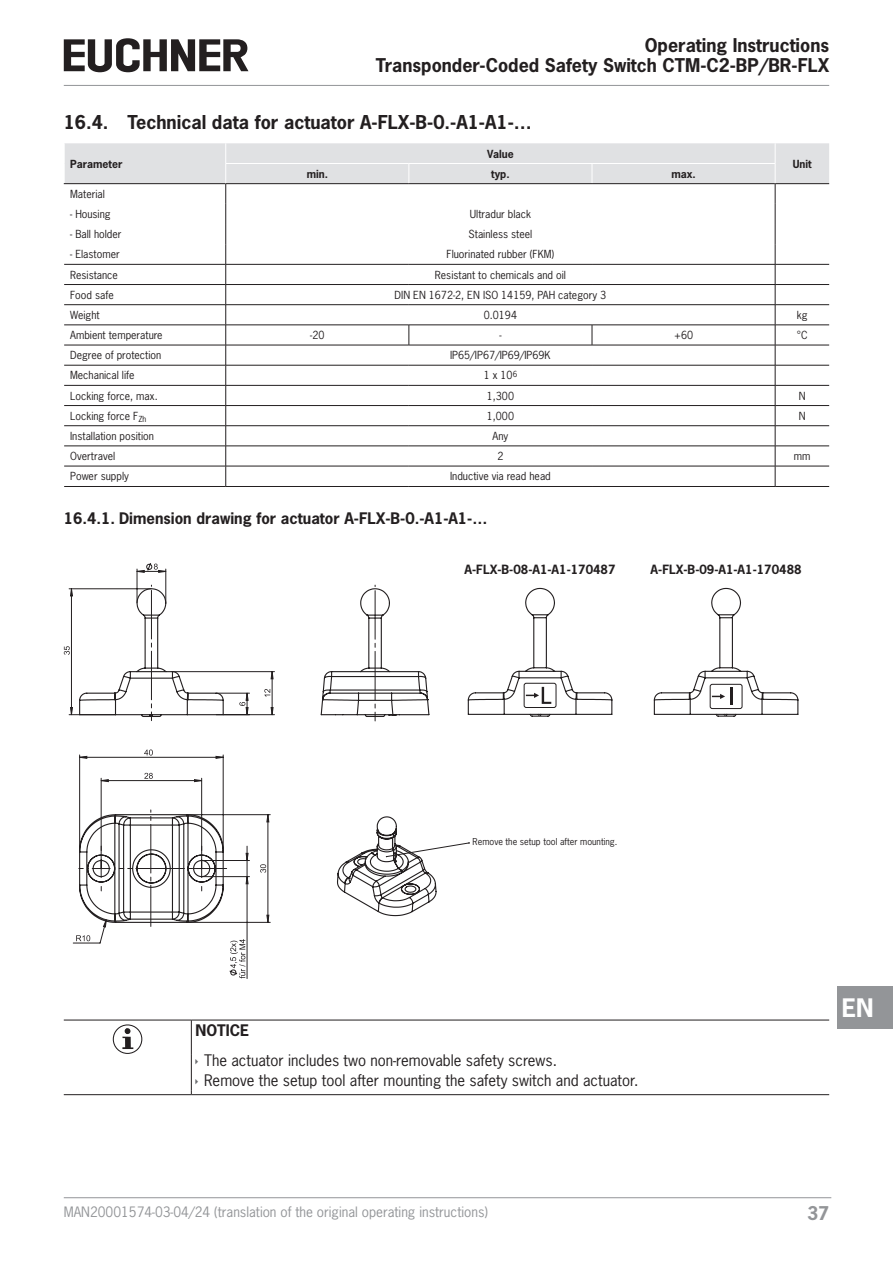
<style>
.page{position:relative;width:893px;height:1263px;background:#fff}
.page>*{position:absolute;margin:0;border:0;box-sizing:border-box;transform-origin:0 0}
.t1{font:700 24px "News Gothic Std";color:#fff}
.t2{font:700 18px "News Gothic Std";color:#231f20}
.t3{font:700 17.85px/20.2px "News Gothic Std";color:#231f20;text-align:right}
.t4{font:700 17.85px "News Gothic Std";color:#939598}
.t5{font:15px "News Gothic Std";color:#231f20}
.signalword{font:700 15px "News Gothic Std";color:#231f20}
.t6{font:13.5px "News Gothic Std";color:#939598}
.fließtext{font:700 12px "News Gothic Std";color:#231f20}
.tablebodycentred{font:10.5px "News Gothic Std";color:#231f20}
.tablebodyleft{font:10.5px "News Gothic Std";color:#231f20}
.tableheadcentered{font:700 10.5px "News Gothic Std";color:#231f20}
.tableheadleft{font:700 10.5px "News Gothic Std";color:#231f20}
.beschriftung_6P{font:9px "News Gothic Std";color:#231f20}
</style>
<div class="page">
<hr style="left:64px;top:85px;width:765px;height:1px;background:#939598">
<hr style="left:64px;top:1197px;width:767px;height:1px;background:#939598">
<svg style="left:64px;top:38px;width:184px;height:34px"></svg>
<div style="left:838px;top:986px;width:55px;height:43px;background:#939598"></div>
<hr style="left:64px;top:486px;width:162px;height:1px;background:#231f20">
<hr style="left:226px;top:486px;width:183px;height:1px;background:#231f20">
<hr style="left:409px;top:486px;width:183px;height:1px;background:#231f20">
<hr style="left:592px;top:486px;width:183px;height:1px;background:#231f20">
<hr style="left:775px;top:486px;width:54px;height:1px;background:#231f20">
<svg style="left:64px;top:143px;width:765px;height:343px"></svg>
<hr style="left:225px;top:163px;width:184px;height:1px;background:#fff">
<hr style="left:409px;top:163px;width:183px;height:1px;background:#fff">
<hr style="left:592px;top:163px;width:183px;height:1px;background:#fff">
<svg style="left:469px;top:588px;width:143px;height:129px"></svg>
<div style="left:524px;top:683px;width:32px;height:25px;border:1px solid #231f20;border-radius:2px"></div>
<svg style="left:654px;top:588px;width:144px;height:129px"></svg>
<div style="left:710px;top:684px;width:32px;height:25px;border:1px solid #231f20;border-radius:2px"></div>
<svg style="left:69px;top:568px;width:400px;height:411px"></svg>
<svg style="left:137px;top:563px;width:29px;height:9px"></svg>
<svg style="left:64px;top:589px;width:8px;height:126px"></svg>
<svg style="left:78px;top:588px;width:359px;height:335px"></svg>
<hr style="left:64px;top:1020px;width:127px;height:1px;background:#231f20">
<hr style="left:191px;top:1020px;width:638px;height:1px;background:#231f20">
<hr style="left:191px;top:1020px;width:1px;height:34px;background:#231f20">
<hr style="left:64px;top:1094px;width:127px;height:1px;background:#231f20">
<hr style="left:191px;top:1094px;width:638px;height:1px;background:#231f20">
<svg style="left:113px;top:1024px;width:29px;height:30px"></svg>
<svg style="left:122px;top:1028px;width:11px;height:21px"></svg>
<svg style="left:191px;top:1054px;width:1px;height:40px"></svg>
<h3 class="t3" style="left:376px;top:34px;width:455px">Operating Instructions<br>Transponder-Coded Safety Switch CTM-C2-BP/BR-FLX</h3>
<p class="t2" style="left:64px;top:110px;width:470px">16.4. Technical data for actuator A-FLX-B-0.-A1-A1-…</p>
<p class="tableheadleft" style="left:70px;top:157px;width:54px">Parameter</p>
<p class="tableheadcentered" style="left:487px;top:147px;width:28px">Value</p>
<p class="tableheadcentered" style="left:307px;top:167px;width:23px">min.</p>
<p class="tableheadcentered" style="left:491px;top:167px;width:20px">typ.</p>
<p class="tableheadcentered" style="left:671px;top:167px;width:26px">max.</p>
<p class="tableheadcentered" style="left:793px;top:157px;width:20px">Unit</p>
<p class="tablebodyleft" style="left:70px;top:187px;width:36px">Material</p>
<p class="tablebodyleft" style="left:70px;top:207px;width:42px">- Housing</p>
<p class="tablebodycentred" style="left:470px;top:207px;width:63px">Ultradur black</p>
<p class="tablebodyleft" style="left:70px;top:227px;width:53px">- Ball holder</p>
<p class="tablebodycentred" style="left:469px;top:227px;width:65px">Stainless steel</p>
<p class="tablebodyleft" style="left:70px;top:248px;width:51px">- Elastomer</p>
<p class="tablebodycentred" style="left:447px;top:248px;width:109px">Fluorinated rubber (FKM)</p>
<p class="tablebodyleft" style="left:70px;top:268px;width:49px">Resistance</p>
<p class="tablebodycentred" style="left:435px;top:268px;width:133px">Resistant to chemicals and oil</p>
<p class="tablebodyleft" style="left:70px;top:288px;width:45px">Food safe</p>
<p class="tablebodycentred" style="left:395px;top:288px;width:213px">DIN EN 1672‑2, EN ISO 14159, PAH category 3</p>
<p class="tablebodyleft" style="left:70px;top:308px;width:31px">Weight</p>
<p class="tablebodycentred" style="left:484px;top:308px;width:35px">0.0194</p>
<p class="tablebodycentred" style="left:797px;top:308px;width:12px">kg</p>
<p class="tablebodyleft" style="left:70px;top:328px;width:94px">Ambient temperature</p>
<p class="tablebodycentred" style="left:310px;top:328px;width:16px">-20</p>
<p class="tablebodycentred" style="left:499px;top:328px;width:4px">-</p>
<p class="tablebodycentred" style="left:674px;top:328px;width:21px">+60</p>
<p class="tablebodycentred" style="left:797px;top:328px;width:12px">°C</p>
<p class="tablebodyleft" style="left:70px;top:348px;width:93px">Degree of protection</p>
<p class="tablebodycentred" style="left:450px;top:348px;width:102px">IP65/IP67/IP69/IP69K</p>
<p class="tablebodyleft" style="left:70px;top:369px;width:66px">Mechanical life</p>
<p class="tablebodycentred" style="left:484px;top:369px;width:35px">1 x 10<sup>6</sup></p>
<p class="tablebodyleft" style="left:70px;top:389px;width:89px">Locking force, max.</p>
<p class="tablebodycentred" style="left:487px;top:389px;width:29px">1,300</p>
<p class="tablebodycentred" style="left:799px;top:389px;width:8px">N</p>
<p class="tablebodyleft" style="left:70px;top:409px;width:78px">Locking force F<sub>Zh</sub></p>
<p class="tablebodycentred" style="left:487px;top:409px;width:29px">1,000</p>
<p class="tablebodycentred" style="left:799px;top:409px;width:8px">N</p>
<p class="tablebodyleft" style="left:70px;top:429px;width:85px">Installation position</p>
<p class="tablebodycentred" style="left:493px;top:429px;width:17px">Any</p>
<p class="tablebodyleft" style="left:70px;top:449px;width:47px">Overtravel</p>
<p class="tablebodycentred" style="left:497px;top:449px;width:8px">2</p>
<p class="tablebodycentred" style="left:794px;top:449px;width:18px">mm</p>
<p class="tablebodyleft" style="left:70px;top:469px;width:60px">Power supply</p>
<p class="tablebodycentred" style="left:450px;top:470px;width:102px">Inductive via read head</p>
<p class="signalword" style="left:64px;top:509px;width:425px">16.4.1. Dimension drawing for actuator A-FLX-B-0.-A1-A1-…</p>
<p class="fließtext" style="left:465px;top:562px;width:152px">A-FLX-B-08-A1-A1-170487</p>
<p class="fließtext" style="left:651px;top:562px;width:152px">A-FLX-B-09-A1-A1-170488</p>
<p class="beschriftung_6P" style="left:473px;top:836px;width:146px">Remove the setup tool after mounting.</p>
<p class="signalword" style="left:196px;top:1020px;width:55px">NOTICE</p>
<p class="t5" style="left:204px;top:1050px;width:354px">The actuator includes two non-removable safety screws.</p>
<p class="t5" style="left:204px;top:1070px;width:436px">Remove the setup tool after mounting the safety switch and actuator.</p>
<h1 class="t1" style="left:842px;top:992px;width:33px">EN</h1>
<p class="t6" style="left:64px;top:1203px;width:426px">MAN20001574-03-04/24 (translation of the original operating instructions)</p>
<h3 class="t4" style="left:807px;top:1201px;width:24px">37</h3>
</div>
